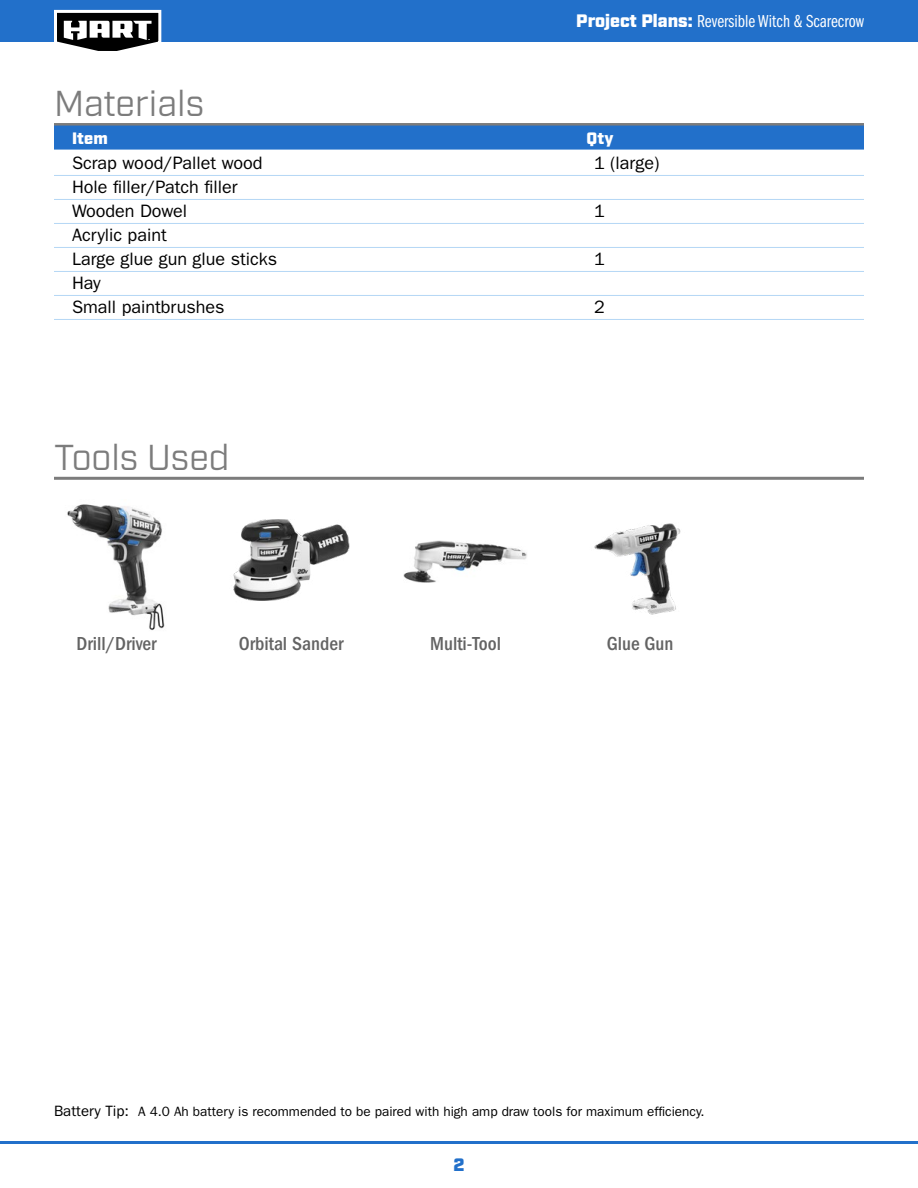
<style>
.page{position:relative;width:918px;height:1188px;background:#fff}
.page>*{position:absolute;margin:0;border:0;box-sizing:border-box;transform-origin:0 0}
.t1{font:36px "Industry";color:#7c7c7c}
.t2{font:500 condensed 19.5px "ITC Franklin Gothic Std";color:#636363}
.t3{font:18px/24px "ITC Franklin Gothic Std";color:#000}
.t4{font:18px "ITC Franklin Gothic Std Bk Cp";color:#fff}
.t5{font:900 18px "Industry";color:#2270ca}
.t6{font:900 16.5px "Industry";letter-spacing:.01em;color:#fff}
.t7{font:13.5px "ITC Franklin Gothic Std";color:#000}
.s1{font-family:"Industry";font-weight:900}
.s2{font-size:15px}
</style>
<div class="page">
<div style="left:0;top:0;width:918px;height:41px;background:#2270ca"></div>
<hr style="left:0;top:1141px;width:918px;height:3px;background:#2270ca">
<svg style="left:52px;top:9px;width:111px;height:42px;background:#72757a"></svg>
<hr style="left:54px;top:123px;width:810px;height:3px;background:#7c7c7c">
<div style="left:54px;top:126px;width:810px;height:24px;background:#2270ca"></div>
<hr style="left:54px;top:175px;width:810px;height:1px;background:#b4d7f5">
<hr style="left:54px;top:199px;width:810px;height:1px;background:#b4d7f5">
<hr style="left:54px;top:223px;width:810px;height:1px;background:#b4d7f5">
<hr style="left:54px;top:247px;width:810px;height:1px;background:#b4d7f5">
<hr style="left:54px;top:271px;width:810px;height:1px;background:#b4d7f5">
<hr style="left:54px;top:295px;width:810px;height:1px;background:#b4d7f5">
<hr style="left:54px;top:319px;width:810px;height:1px;background:#b4d7f5">
<hr style="left:54px;top:477px;width:810px;height:3px;background:#7c7c7c">
<img style="left:67px;top:504px;width:98px;height:127px">
<img style="left:233px;top:519px;width:117px;height:82px">
<img style="left:404px;top:541px;width:123px;height:42px">
<img style="left:594px;top:523px;width:87px;height:92px">
<p class="t4" style="left:576px;top:11px;width:289px"><span class="s1">Project Plans:</span> Reversible Witch &amp; Scarecrow</p>
<h1 class="t1" style="left:54px;top:82px;width:152px">Materials</h1>
<p class="t6" style="left:72px;top:128px;width:37px">Item</p>
<p class="t6" style="left:587px;top:128px;width:28px">Qty</p>
<p class="t3" style="left:72px;top:151px;width:192px">Scrap wood/Pallet wood</p>
<p class="t3" style="left:594px;top:151px;width:67px">1 (large)</p>
<p class="t3" style="left:72px;top:175px;width:167px">Hole filler/Patch filler<br>Wooden Dowel</p>
<p class="t3" style="left:594px;top:199px;width:12px">1</p>
<p class="t3" style="left:72px;top:223px;width:207px">Acrylic paint<br>Large glue gun glue sticks</p>
<p class="t3" style="left:72px;top:271px;width:154px">Hay<br>Small paintbrushes</p>
<h1 class="t1" style="left:54px;top:436px;width:177px">Tools Used</h1>
<p class="t3" style="left:594px;top:247px;width:12px">1</p>
<p class="t3" style="left:594px;top:295px;width:12px">2</p>
<p class="t2" style="left:76px;top:633px;width:82px">Drill/Driver</p>
<p class="t2" style="left:239px;top:633px;width:106px">Orbital Sander</p>
<p class="t2" style="left:430px;top:633px;width:72px">Multi-Tool</p>
<p class="t2" style="left:607px;top:633px;width:68px">Glue Gun</p>
<p class="t7" style="left:54px;top:1104px;width:652px"><span class="s2">Battery Tip:</span> A 4.0 Ah battery is recommended to be paired with high amp draw tools for maximum efficiency.</p>
<p class="t5" style="left:454px;top:1154px;width:12px">2</p>
</div>
